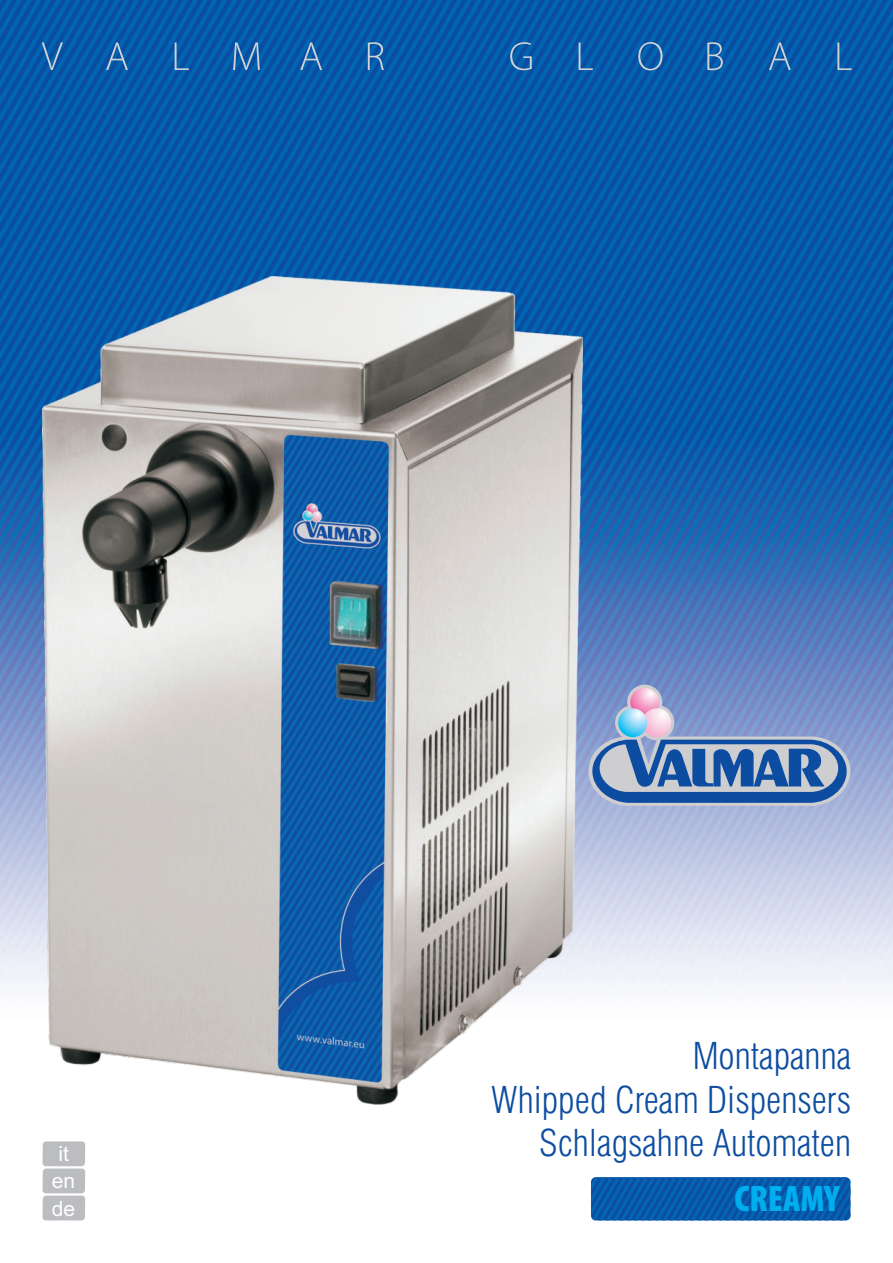
<style>
.page{position:relative;width:893px;height:1263px;background:#fff}
.page>*{position:absolute;margin:0;border:0;box-sizing:border-box;transform-origin:0 0}
.t1{font:700 37.05px "Myriad Pro";color:#00aeef}
.t2{font:300 condensed 36.3px "Swiss 721 BT";color:#0d4da1}
.t3{font:21px/27.2px "Arial";color:#fff;text-align:center}
</style>
<div class="page">
<img style="left:0;top:0;width:893px;height:1145px">
<svg style="left:588px;top:685px;width:262px;height:121px;background:#7792c1"></svg>
<div style="left:42px;top:1141px;width:43px;height:25px;background:#bcbdc0;border-radius:4px"></div>
<div style="left:42px;top:1168px;width:43px;height:25px;background:#bcbdc0;border-radius:4px"></div>
<div style="left:42px;top:1195px;width:43px;height:25px;background:#bcbdc0;border-radius:4px"></div>
<svg style="left:591px;top:1177px;width:259px;height:43px;background:#0759aa"></svg>
<img style="left:43px;top:276px;width:539px;height:829px">
<svg style="left:837px;top:42px;width:15px;height:28px"></svg>
<svg style="left:769px;top:42px;width:22px;height:28px"></svg>
<svg style="left:707px;top:42px;width:16px;height:28px"></svg>
<svg style="left:638px;top:42px;width:25px;height:28px"></svg>
<svg style="left:579px;top:42px;width:14px;height:28px"></svg>
<svg style="left:510px;top:42px;width:22px;height:28px"></svg>
<svg style="left:368px;top:42px;width:16px;height:28px"></svg>
<svg style="left:300px;top:42px;width:22px;height:28px"></svg>
<svg style="left:233px;top:42px;width:27px;height:28px"></svg>
<svg style="left:175px;top:42px;width:14px;height:28px"></svg>
<svg style="left:106px;top:42px;width:22px;height:28px"></svg>
<svg style="left:42px;top:42px;width:21px;height:28px"></svg>
<p class="t3" style="left:52px;top:1142px;width:25px">it en de</p>
<p class="t2" style="left:693px;top:1041px;width:160px">Montapanna</p>
<p class="t2" style="left:491px;top:1085px;width:361px">Whipped Cream Dispensers</p>
<p class="t2" style="left:539px;top:1128px;width:314px">Schlagsahne Automaten</p>
<p class="t1" style="left:734px;top:1183px;width:107px">CREAMY</p>
</div>
